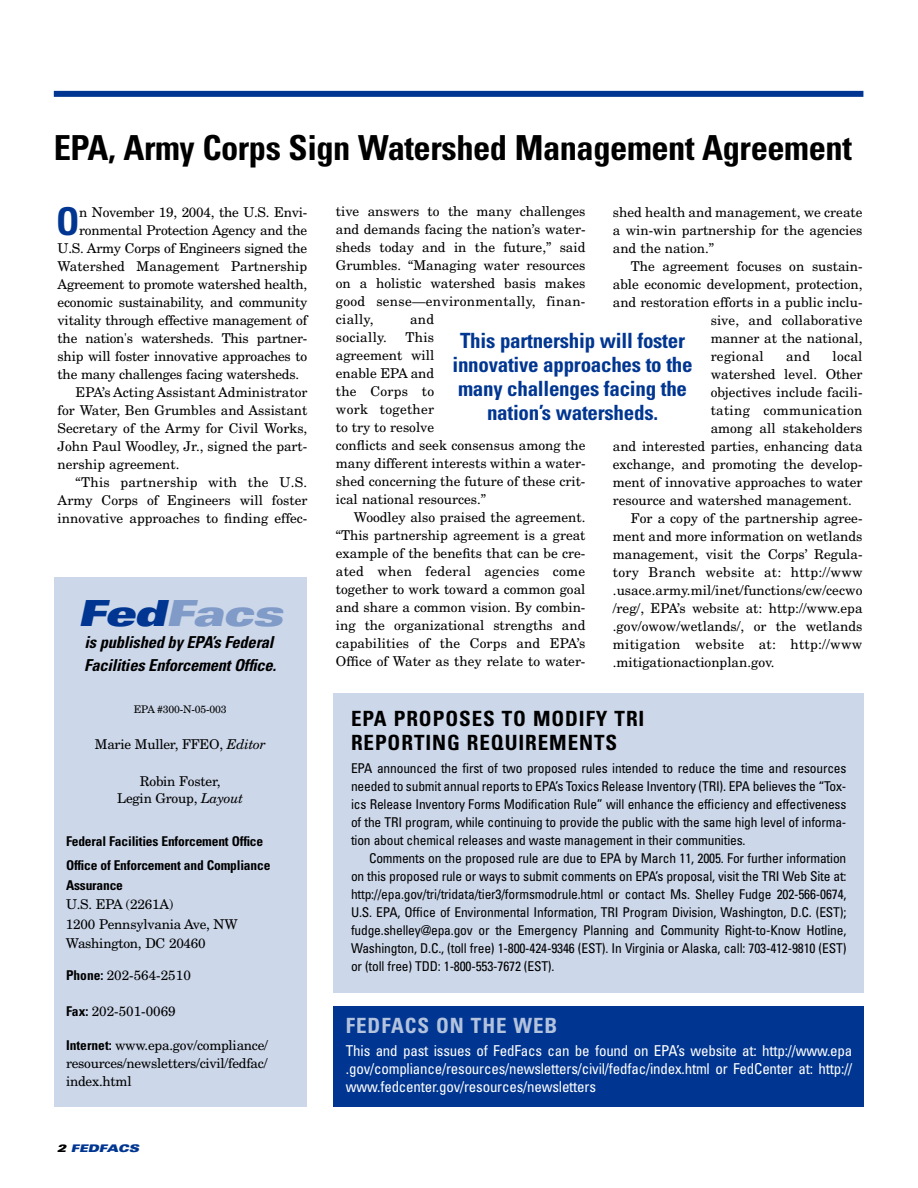
<style>
.page{position:relative;width:918px;height:1188px;background:#fff}
.page>*{position:absolute;margin:0;border:0;box-sizing:border-box;transform-origin:0 0}
.t1{font:700 condensed 38.4px "Univers";color:#003691}
.t2{font:italic 900 expanded 36px "Univers";letter-spacing:-.025em;color:#809bc8}
.t3{font:700 condensed 34.5px "Univers";letter-spacing:-.015em;color:#000}
.t4{font:700 condensed 21px "Univers";letter-spacing:-.015em;color:#003691}
.t5{font:700 condensed 21px/24px "Univers";letter-spacing:.045em;color:#000}
.t6{font:700 condensed 21px "Univers";letter-spacing:.045em;color:#b3c3de}
.t7{font:italic 700 condensed 16.5px/22.5px "Univers";letter-spacing:-.015em;color:#000}
.t8{font:condensed 15px "Univers";letter-spacing:-.015em;color:#fff}
.t9{font:13.5px/18px "New Century Schlbk";color:#000;text-align:justify}
.t10{font:condensed 13.5px/18px "Univers";letter-spacing:-.015em;color:#000;text-align:justify}
.t11{font:700 condensed 13.5px/24px "Univers";letter-spacing:-.015em;color:#000}
.t12{font:13.5px "New Century Schlbk";letter-spacing:.02em;color:#000}
.t13{font:10.5px "New Century Schlbk";letter-spacing:-.015em;color:#000}
.t14{font:italic 900 expanded 10.5px "Univers";color:#003691}
.s1{font-family:"Univers";font-weight:700;font-stretch:condensed;font-size:21px;color:#003691}
.s2{color:#003691}
.s3{font-style:italic}
.s4{font-family:"Univers";font-weight:700;font-stretch:condensed}
.s5{color:#000}
</style>
<div class="page">
<div style="left:54px;top:577px;width:253px;height:530px;background:#ccd7e9"></div>
<div style="left:54px;top:91px;width:809px;height:6px;background:#003691"></div>
<div style="left:333px;top:693px;width:531px;height:300px;background:#ccd7e9"></div>
<div style="left:334px;top:1006px;width:530px;height:101px;background:#003691"></div>
<h3 class="t3" style="left:54px;top:135px;width:800px">EPA, Army Corps Sign Watershed Management Agreement</h3>
<p class="t1" style="left:56px;top:207px;width:25px">O</p>
<p class="t9" style="left:79px;top:203px;width:230px">n November 19, 2004, the U.S. Envi-</p>
<p class="t9" style="left:336px;top:203px;width:251px">tive answers to the many challenges and demands facing the nation’s water&shy;sheds today and in the future,” said Grumbles. “Managing water resources on a holistic watershed basis makes good sense—environmentally, finan&shy;cially,</p>
<p class="t9" style="left:613px;top:203px;width:251px">shed health and management, we create a win-win partnership for the agencies and the nation.”</p>
<p class="t9" style="left:613px;top:257px;width:251px;text-indent:18px">The agreement focuses on sustain&shy;able economic development, protection, and restoration efforts in a public inclu-</p>
<p class="t9" style="left:711px;top:311px;width:153px">sive, and collaborative</p>
<p class="t9" style="left:79px;top:221px;width:230px">ronmental Protection Agency and the</p>
<p class="t9" style="left:58px;top:239px;width:251px">U.S. Army Corps of Engineers signed the</p>
<p class="t9" style="left:58px;top:257px;width:251px">Watershed Management Partnership</p>
<p class="t9" style="left:58px;top:275px;width:251px">Agreement to promote watershed health,</p>
<p class="t9" style="left:58px;top:293px;width:251px">economic sustainability, and community</p>
<p class="t9" style="left:58px;top:311px;width:251px">vitality through effective management of</p>
<p class="t9" style="left:58px;top:329px;width:251px">the nation's watersheds. This partner-</p>
<p class="t9" style="left:58px;top:347px;width:251px">ship will foster innovative approaches to</p>
<p class="t9" style="left:58px;top:365px;width:243px">the many challenges facing watersheds.</p>
<p class="t9" style="left:58px;top:383px;width:251px;text-indent:18px">EPA’s Acting Assistant Administrator for Water, Ben Grumbles and Assistant Secretary of the Army for Civil Works, John Paul Woodley, Jr., signed the part&shy;nership agreement.</p>
<p class="t9" style="left:58px;top:473px;width:251px;text-indent:18px">“This partnership with the U.S.<br>Army Corps of Engineers will foster innovative approaches to finding effec-</p>
<p class="t9" style="left:410px;top:311px;width:26px">and</p>
<h4 class="t12" style="left:336px;top:330px;width:53px">socially.</h4>
<h4 class="t9" style="left:406px;top:329px;width:30px">This</h4>
<p class="t9" style="left:711px;top:329px;width:153px">manner at the national,</p>
<h4 class="t4" style="left:460px;top:333px;width:226px">This partnership will foster</h4>
<p class="t9" style="left:336px;top:347px;width:100px">agreement will</p>
<h4 class="t4" style="left:452px;top:357px;width:242px">innovative approaches to the</h4>
<h4 class="t12" style="left:711px;top:348px;width:55px">regional</h4>
<h4 class="t9" style="left:786px;top:347px;width:26px">and</h4>
<h4 class="t9" style="left:833px;top:347px;width:31px">local</h4>
<p class="t9" style="left:336px;top:365px;width:100px">enable EPA and</p>
<p class="t9" style="left:336px;top:365px;width:528px;text-indent:375px">watershed level. Other the Corps to <span class="s1">many challenges facing the</span> objectives include facili&shy;work together</p>
<h4 class="t4" style="left:487px;top:405px;width:173px">nation’s watersheds.</h4>
<p class="t9" style="left:336px;top:419px;width:251px;text-align:left">to try to resolve<br>conflicts and seek consensus among the many different interests within a water&shy;shed concerning the future of these crit&shy;ical national resources.”</p>
<p class="t9" style="left:336px;top:509px;width:251px;text-indent:18px">Woodley also praised the agreement. “This partnership agreement is a great example of the benefits that can be cre&shy;ated when federal agencies come together to work toward a common goal and share a common vision. By combin&shy;ing the organizational strengths and capabilities of the Corps and EPA’s Office of Water as they relate to water-</p>
<p class="t12" style="left:711px;top:402px;width:153px">tating communication</p>
<p class="t9" style="left:613px;top:419px;width:251px;text-indent:98px">among all stakeholders and interested parties, enhancing data exchange, and promoting the develop&shy;ment of innovative approaches to water resource and watershed management.</p>
<p class="t9" style="left:613px;top:509px;width:251px;text-indent:18px">For a copy of the partnership agree&shy;ment and more information on wetlands management, visit the Corps’ Regula&shy;tory Branch website at: http://www .usace.army.mil/inet/functions/cw/cecwo /reg/, EPA’s website at: http://www.epa .gov/owow/wetlands/, or the wetlands mitigation website at: http://www .mitigationactionplan.gov.</p>
<h3 class="t2" style="left:77px;top:600px;width:207px"><span class="s2">Fed</span>Facs</h3>
<h4 class="t7" style="left:84px;top:632px;width:193px">is published by EPA’s Federal<br>Facilities Enforcement Office.</h4>
<p class="t13" style="left:134px;top:703px;width:94px">EPA #300-N-05-003</p>
<p class="t9" style="left:95px;top:735px;width:172px">Marie Muller, FFEO, <span class="s3">Editor</span></p>
<p class="t9" style="left:117px;top:773px;width:127px;line-height:16.5px;text-align:center">Robin Foster,<br>Legin Group, <span class="s3">Layout</span></p>
<h5 class="t11" style="left:66px;top:831px;width:206px">Federal Facilities Enforcement Office<br>Office of Enforcement and Compliance</h5>
<h5 class="t11" style="left:66px;top:874px;width:59px">Assurance</h5>
<p class="t9" style="left:66px;top:895px;width:173px;line-height:19.5px;text-align:left">U.S. EPA (2261A)<br>1200 Pennsylvania Ave, NW<br>Washington, DC 20460</p>
<p class="t9" style="left:66px;top:966px;width:126px"><span class="s4">Phone:</span> 202-564-2510</p>
<p class="t9" style="left:66px;top:1002px;width:111px"><span class="s4">Fax:</span> 202-501-0069</p>
<p class="t9" style="left:66px;top:1037px;width:204px"><span class="s4">Internet:</span> www.epa.gov/compliance/ resources/newsletters/civil/fedfac/ index.html</p>
<h4 class="t5" style="left:351px;top:708px;width:295px">EPA PROPOSES TO MODIFY TRI<br>REPORTING REQUIREMENTS</h4>
<p class="t10" style="left:351px;top:760px;width:497px">EPA announced the first of two proposed rules intended to reduce the time and resources needed to submit annual reports to EPA’s Toxics Release Inventory (TRI). EPA believes the “Tox&shy;ics Release Inventory Forms Modification Rule” will enhance the efficiency and effectiveness of the TRI program, while continuing to provide the public with the same high level of informa&shy;tion about chemical releases and waste management in their communities.</p>
<p class="t10" style="left:351px;top:850px;width:497px;text-indent:18px">Comments on the proposed rule are due to EPA by March 11, 2005. For further information on this proposed rule or ways to submit comments on EPA’s proposal, visit the TRI Web Site at: http://epa.gov/tri/tridata/tier3/formsmodrule.html or contact Ms. Shelley Fudge 202-566-0674,</p>
<p class="t10" style="left:351px;top:904px;width:497px">U.S. EPA, Office of Environmental Information, TRI Program Division, Washington, D.C. (EST); fudge.shelley@epa.gov or the Emergency Planning and Community Right-to-Know Hotline, Washington, D.C., (toll free) 1-800-424-9346 (EST). In Virginia or Alaska, call: 703-412-9810 (EST) or (toll free) TDD: 1-800-553-7672 (EST).</p>
<p class="t6" style="left:346px;top:1018px;width:213px">FEDFACS ON THE WEB</p>
<p class="t8" style="left:346px;top:1045px;width:508px">This and past issues of FedFacs can be found on EPA’s website at: http://www.epa</p>
<p class="t8" style="left:346px;top:1081px;width:252px">www.fedcenter.gov/resources/newsletters</p>
<p class="t8" style="left:346px;top:1063px;width:508px">.gov/compliance/resources/newsletters/civil/fedfac/index.html or FedCenter at: http://</p>
<p class="t14" style="left:57px;top:1144px;width:84px"><span class="s5">2</span> FEDFACS</p>
</div>
